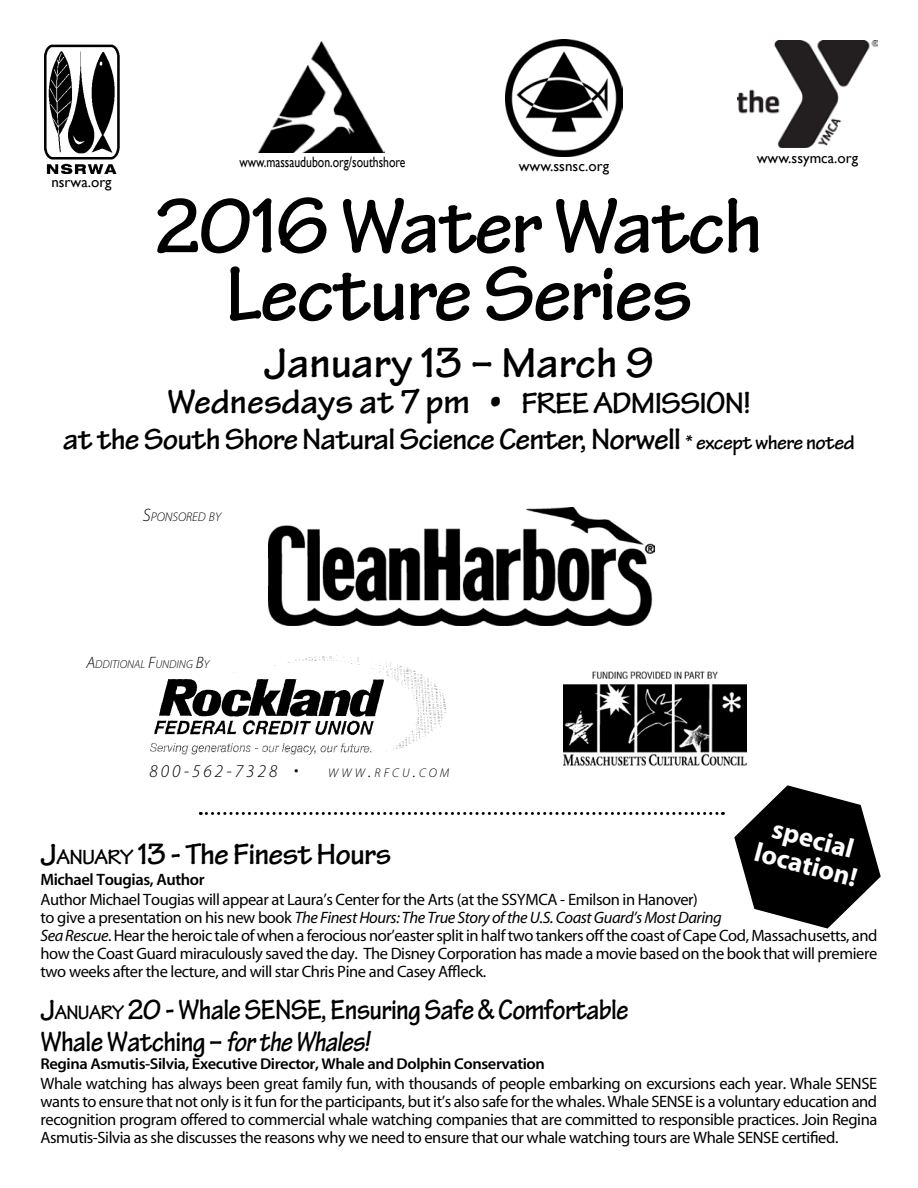
<style>
.page{position:relative;width:918px;height:1188px;background:#fff}
.page>*{position:absolute;margin:0;border:0;box-sizing:border-box;transform-origin:0 0}
.t1{font:82.5px/67.5px "Tekton MM 503 488";letter-spacing:-.01em;color:#000;text-align:center}
.t2{font:45px "Tekton MM 503 488";letter-spacing:.01em;color:#000}
.t3{font:36px "Tekton MM 503 488";letter-spacing:.015em;color:#000}
.t4{font:31.5px "Tekton MM 503 488";letter-spacing:-.01em;color:#000}
.t5{font:30px/31.5px "Tekton MM 503 488";letter-spacing:-.01em;color:#000;scale:.95 1}
.t6{font:27px/27px "Myriad MM 700 600";color:#fff;text-align:center}
.t7{font:18px "Myriad MM It SC700 215 600";letter-spacing:.14em;color:#000}
.t8{font:16.5px/18px "Myriad MM 400 600";letter-spacing:-.025em;color:#000;text-align:justify}
.t9{font:16.5px "Myriad MM It 400 600";letter-spacing:-.025em;color:#000}
.t10{font:16.5px "Myriad MM 565 600";letter-spacing:-.005em;color:#000}
.t11{font:15.6px "Myriad MM 565 600";letter-spacing:-.005em;color:#000;scale:1.05 1}
.t12{font:15px "Gill Sans";color:#000}
.t13{font:15px "Gill Sans";color:#000;scale:.78 1}
.t14{font:12.6px "Myriad MM It SC700 215 600";letter-spacing:.225em;color:#000}
.t15{font:12.6px "Myriad MM It SC700 215 600";letter-spacing:-.03em;color:#000}
.t16{font:11.55px "Myriad MM It SC700 215 600";letter-spacing:-.02em;color:#000}
.s1{font-size:31.5px}
.s2{font-size:21px}
.s3{font-size:18px}
.s4{font-size:16.5px}
.s5{font-family:"Tekton MM SC700 503 488"}
.s6{font-family:"Tekton MM SC700 503 488";font-size:22.05px}
.s7{font-family:"Myriad MM 400 600"}
.s8{font-family:"Myriad MM It 400 600"}
.s9{font-family:"Tekton MM SC700 503 488";font-size:21px}
.s10{font-family:"Tekton MM Oblique 503 488"}
</style>
<div class="page">
<svg style="left:200px;top:812px;width:523px;height:3px"></svg>
<img style="left:151px;top:656px;width:295px;height:99px">
<img style="left:44px;top:44px;width:76px;height:130px">
<img style="left:506px;top:40px;width:116px;height:116px">
<img style="left:258px;top:41px;width:127px;height:111px">
<img style="left:564px;top:672px;width:183px;height:94px">
<img style="left:738px;top:40px;width:140px;height:108px">
<img style="left:269px;top:507px;width:385px;height:119px">
<svg style="left:734px;top:785px;width:147px;height:144px"></svg>
<p class="t12" style="left:51px;top:173px;width:62px">nsrwa.org</p>
<p class="t13" style="left:239px;top:153px;width:215px">www.massaudubon.org/southshore</p>
<p class="t12" style="left:519px;top:157px;width:92px">www.ssnsc.org</p>
<p class="t12" style="left:757px;top:149px;width:103px">www.ssymca.org</p>
<h1 class="t1" style="left:155px;top:195px;width:609px">2016 Water Watch<br>Lecture Series</h1>
<h2 class="t2" style="left:264px;top:337px;width:391px">January 13 – March 9</h2>
<h3 class="t3" style="left:167px;top:381px;width:584px">Wednesdays at 7 pm • <span class="s1">FREE ADMISSION!</span></h3>
<h3 class="t4" style="left:63px;top:421px;width:793px">at the South Shore Natural Science Center, Norwell <span class="s2">* except where noted</span></h3>
<p class="t15" style="left:143px;top:511px;width:80px"><span class="s3">S</span>PONSORED BY</p>
<p class="t16" style="left:86px;top:659px;width:125px"><span class="s4">A</span>DDITIONAL <span class="s4">F</span>UNDING <span class="s4">B</span>Y</p>
<p class="t7" style="left:149px;top:762px;width:151px">800-562-7328 •</p>
<p class="t14" style="left:328px;top:767px;width:123px">WWW<span class="s3">.</span>RFCU<span class="s3">.</span>COM</p>
<h3 class="t6" style="left:765px;top:814px;width:106px;rotate:15deg">special location!</h3>
<h3 class="t4" style="left:40px;top:837px;width:352px"><span class="s5">J</span><span class="s6">ANUARY</span> 13 - The Finest Hours</h3>
<p class="t10" style="left:40px;top:871px;width:165px">Michael Tougias, Author</p>
<p class="t8" style="left:40px;top:891px;width:659px">Author Michael Tougias will appear at Laura’s Center for the Arts (at the SSYMCA - Emilson in Hanover)</p>
<p class="t9" style="left:40px;top:909px;width:683px"><span class="s7">to give a presentation on his new book</span> The Finest Hours: The True Story of the U.S. Coast Guard’s Most Daring</p>
<p class="t8" style="left:40px;top:927px;width:838px"><span class="s8">Sea Rescue</span>. Hear the heroic tale of when a ferocious nor’easter split in half two tankers off the coast of Cape Cod, Massachusetts, and how the Coast Guard miraculously saved the day. The Disney Corporation has made a movie based on the book that will premiere two weeks after the lecture, and will star Chris Pine and Casey Affleck.</p>
<h3 class="t5" style="left:40px;top:995px;width:620px"><span class="s5">J</span><span class="s9">ANUARY</span> <span class="s5">20</span> - Whale SENSE, Ensuring Safe &amp; Comfortable<br>Whale Watching – <span class="s10">for the Whales!</span></h3>
<p class="t11" style="left:40px;top:1056px;width:482px">Regina Asmutis-Silvia, Executive Director, Whale and Dolphin Conservation</p>
<p class="t8" style="left:40px;top:1075px;width:838px">Whale watching has always been great family fun, with thousands of people embarking on excursions each year. Whale SENSE wants to ensure that not only is it fun for the participants, but it’s also safe for the whales. Whale SENSE is a voluntary education and recognition program offered to commercial whale watching companies that are committed to responsible practices. Join Regina Asmutis-Silvia as she discusses the reasons why we need to ensure that our whale watching tours are Whale SENSE certified.</p>
</div>
